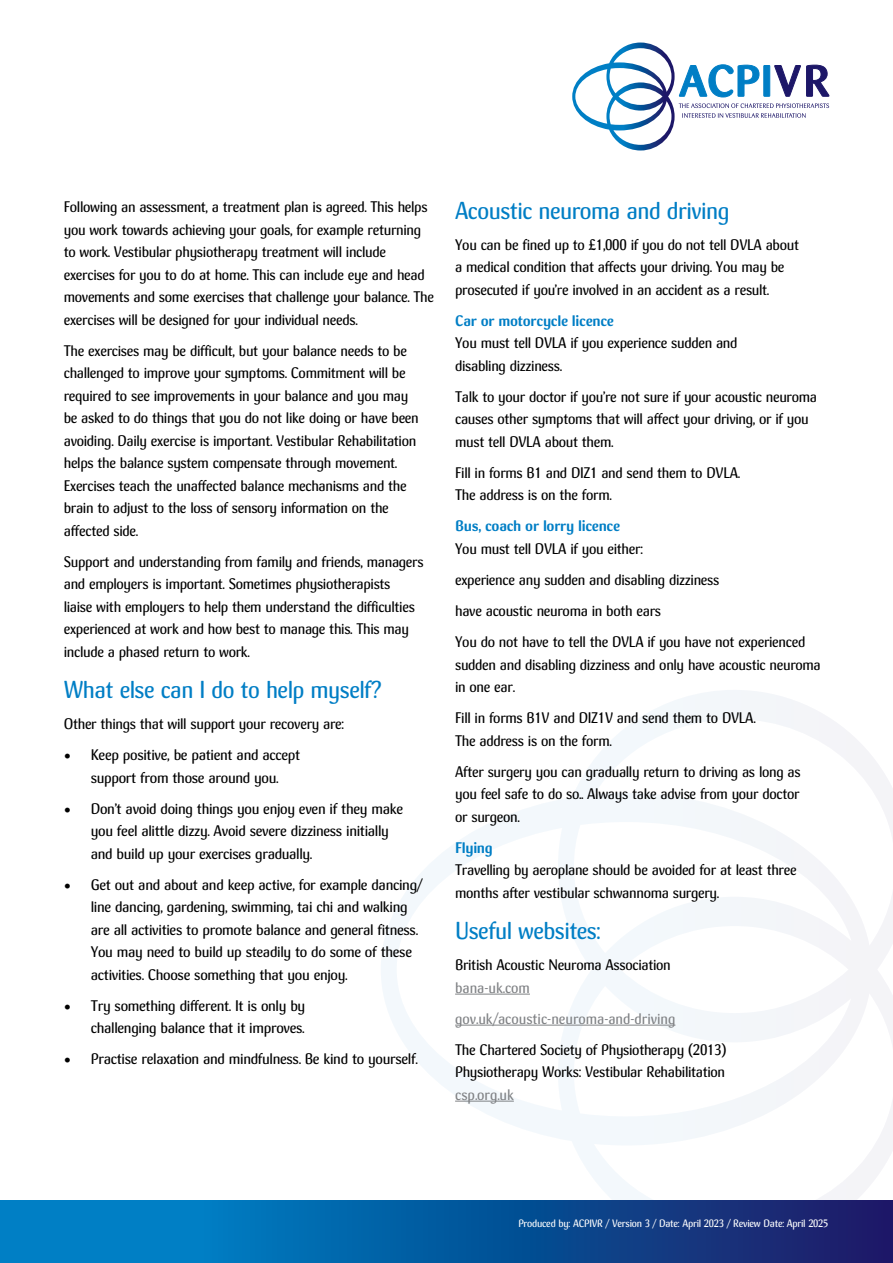
<style>
.page{position:relative;width:893px;height:1263px;background:#fff}
.page>*{position:absolute;margin:0;border:0;box-sizing:border-box;transform-origin:0 0}
.t1{font:24px "Crassula";letter-spacing:-.02em;color:#007ec5}
.t2{font:15px/22.5px "Crassula";letter-spacing:-.02em;color:#000}
.t3{font:15px/31px "Crassula";color:#808285}
.t4{font:500 15px "Crassula";letter-spacing:-.02em;color:#007ec5}
.t5{font:10.5px "Crassula";letter-spacing:-.02em;color:#fff}
</style>
<div class="page">
<svg style="left:381px;top:690px;width:512px;height:511px"></svg>
<div style="left:0;top:1201px;width:893px;height:62px;background:linear-gradient(to right,#0090d4,#191d67)"></div>
<svg style="left:572px;top:43px;width:257px;height:107px"></svg>
<hr style="left:455px;top:994px;width:75px;height:1px;background:#808285">
<hr style="left:455px;top:1025px;width:220px;height:1px;background:#808285">
<hr style="left:455px;top:1101px;width:59px;height:1px;background:#808285">
<p class="t2" style="left:64px;top:196px;width:372px">Following an assessment, a treatment plan is agreed. This helps you work towards achieving your goals, for example returning to work. Vestibular physiotherapy treatment will include exercises for you to do at home. This can include eye and head movements and some exercises that challenge your balance. The exercises will be designed for your individual needs.</p>
<p class="t2" style="left:64px;top:339px;width:357px">The exercises may be difficult, but your balance needs to be challenged to improve your symptoms. Commitment will be required to see improvements in your balance and you may be asked to do things that you do not like doing or have been avoiding. Daily exercise is important. Vestibular Rehabilitation helps the balance system compensate through movement.<br>Exercises teach the unaffected balance mechanisms and the brain to adjust to the loss of sensory information on the affected side.</p>
<p class="t2" style="left:64px;top:550px;width:361px">Support and understanding from family and friends, managers and employers is important. Sometimes physiotherapists<br>liaise with employers to help them understand the difficulties experienced at work and how best to manage this. This may include a phased return to work.</p>
<h1 class="t1" style="left:64px;top:675px;width:319px">What else can I do to help myself?</h1>
<p class="t2" style="left:64px;top:713px;width:282px">Other things that will support your recovery are:</p>
<p class="t2" style="left:64px;top:744px;width:238px;text-align:center">• Keep positive, be patient and accept support from those around you.</p>
<p class="t2" style="left:91px;top:797px;width:314px;text-indent:-27px">• Don’t avoid doing things you enjoy even if they make you feel alittle dizzy. Avoid severe dizziness initially and build up your exercises gradually.</p>
<p class="t2" style="left:91px;top:873px;width:333px;text-indent:-27px">• Get out and about and keep active, for example dancing/ line dancing, gardening, swimming, tai chi and walking are all activities to promote balance and general fitness.<br>You may need to build up steadily to do some of these activities. Choose something that you enjoy.</p>
<p class="t2" style="left:64px;top:994px;width:243px;text-align:right">• Try something different. It is only by challenging balance that it improves.</p>
<p class="t2" style="left:64px;top:1048px;width:355px">• Practise relaxation and mindfulness. Be kind to yourself.</p>
<h1 class="t1" style="left:455px;top:196px;width:276px">Acoustic neuroma and driving</h1>
<p class="t2" style="left:455px;top:233px;width:345px">You can be fined up to £1,000 if you do not tell DVLA about a medical condition that affects your driving. You may be prosecuted if you’re involved in an accident as a result.</p>
<p class="t4" style="left:455px;top:311px;width:160px">Car or motorcycle licence</p>
<p class="t2" style="left:455px;top:332px;width:284px">You must tell DVLA if you experience sudden and disabling dizziness.</p>
<p class="t2" style="left:455px;top:385px;width:363px">Talk to your doctor if you’re not sure if your acoustic neuroma causes other symptoms that will affect your driving, or if you must tell DVLA about them.</p>
<p class="t2" style="left:455px;top:461px;width:286px">Fill in forms B1 and DIZ1 and send them to DVLA.<br>The address is on the form.</p>
<p class="t4" style="left:455px;top:517px;width:167px">Bus, coach or lorry licence</p>
<p class="t2" style="left:455px;top:533px;width:352px;line-height:31px">You must tell DVLA if you either:<br>experience any sudden and disabling dizziness<br>have acoustic neuroma in both ears<br>You do not have to tell the DVLA if you have not experienced</p>
<p class="t2" style="left:455px;top:653px;width:367px">sudden and disabling dizziness and only have acoustic neuroma in one ear.</p>
<p class="t2" style="left:455px;top:707px;width:302px">Fill in forms B1V and DIZ1V and send them to DVLA.<br>The address is on the form.</p>
<p class="t2" style="left:455px;top:760px;width:347px;text-align:justify">After surgery you can gradually return to driving as long as you feel safe to do so.. Always take advise from your doctor or surgeon.</p>
<p class="t4" style="left:455px;top:838px;width:39px">Flying</p>
<p class="t2" style="left:455px;top:859px;width:343px">Travelling by aeroplane should be avoided for at least three months after vestibular schwannoma surgery.</p>
<h1 class="t1" style="left:455px;top:916px;width:147px">Useful websites:</h1>
<p class="t2" style="left:455px;top:954px;width:217px">British Acoustic Neuroma Association</p>
<p class="t3" style="left:455px;top:972px;width:222px">bana-uk.com gov.uk/acoustic-neuroma-and-driving</p>
<p class="t2" style="left:455px;top:1038px;width:273px">The Chartered Society of Physiotherapy (2013)<br>Physiotherapy Works: Vestibular Rehabilitation</p>
<p class="t3" style="left:455px;top:1079px;width:60px">csp.org.uk</p>
<p class="t5" style="left:518px;top:1217px;width:312px">Produced by: ACPIVR / Version 3 / Date: April 2023 / Review Date: April 2025</p>
</div>
